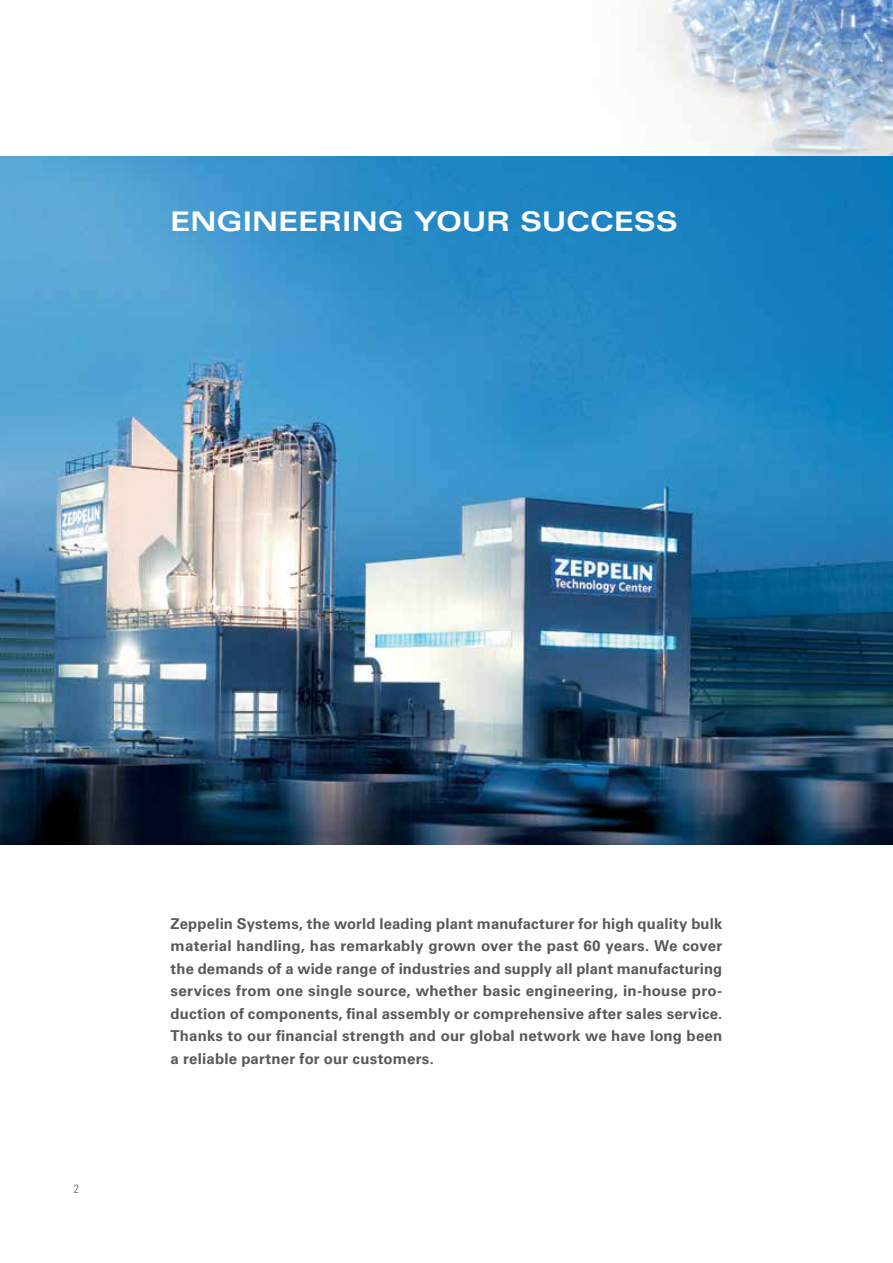
<style>
.page{position:relative;width:893px;height:1263px;background:#fff}
.page>*{position:absolute;margin:0;border:0;box-sizing:border-box;transform-origin:0 0}
.t1{font:700 expanded 27px "Univers LT Std";letter-spacing:-.005em;color:#fff}
.t2{font:700 15px/22.5px "Univers LT Std";letter-spacing:.01em;color:#58595b;text-align:justify}
.t3{font:300 condensed 12px "Univers LT Std";color:#58595b}
</style>
<div class="page">
<img style="left:466px;top:0;width:427px;height:157px">
<img style="left:0;top:157px;width:893px;height:687px">
<h1 class="t1" style="left:171px;top:206px;width:509px">ENGINEERING YOUR SUCCESS</h1>
<p class="t3" style="left:74px;top:1181px;width:7px">2</p>
<p class="t2" style="left:171px;top:912px;width:553px">Zeppelin Systems, the world leading plant manufacturer for high quality bulk material handling, has remarkably grown over the past 60 years. We cover the demands of a wide range of industries and supply all plant manufacturing services from one single source, whether basic engineering, in-house pro&shy;duction of components, final assembly or comprehensive after sales service.<br>Thanks to our financial strength and our global network we have long been a reliable partner for our customers.</p>
</div>
